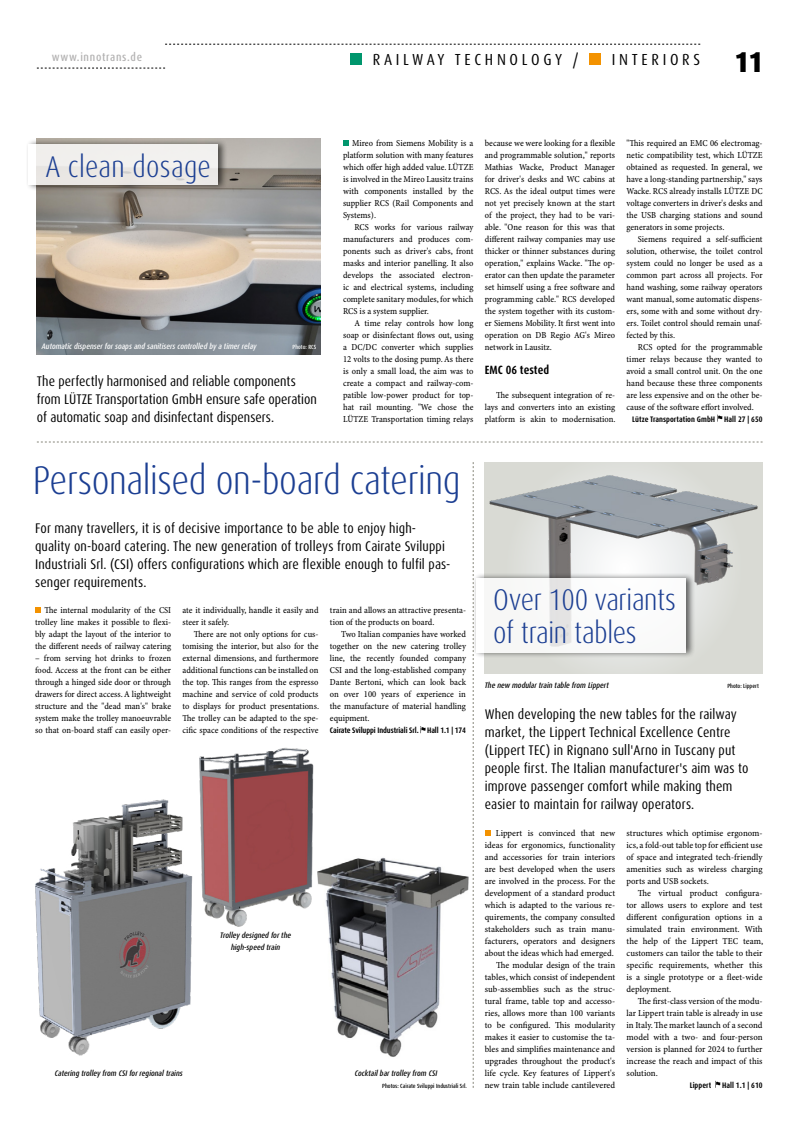
<style>
.page{position:relative;width:808px;height:1134px;background:#fff}
.page>*{position:absolute;margin:0;border:0;box-sizing:border-box;transform-origin:0 0}
.t1{font:300 condensed 40px "Dax OT";letter-spacing:-.01em;color:#1b3e92}
.t2{font:300 condensed 30px/33px "Dax OT";letter-spacing:-.01em;color:#1b3e92}
.t3{font:300 condensed 30px "Dax OT";letter-spacing:.01em;color:#1b3e92}
.t4{font:900 condensed 28.7px "Dax OT";color:#000}
.t5{font:condensed 16px "Dax OT";letter-spacing:.23em;color:#000}
.t6{font:condensed 14px/18px "Dax OT";letter-spacing:.01em;color:#000}
.t7{font:700 condensed 12px "Dax OT";letter-spacing:.005em;color:#000}
.t8{font:500 condensed 11.6px "Dax OT";letter-spacing:.06em;color:#b3b2b2}
.t9{font:9.2px/12px "Minion Pro Cn Capt";color:#000;text-align:justify}
.t10{font:italic 500 condensed 8px/12px "Dax OT";color:#000;text-align:center}
.t11{font:700 condensed 8px "Dax OT";letter-spacing:-.005em;color:#000}
.t12{font:italic 500 condensed 8px "Dax OT";color:#fff}
.t13{font:500 condensed 6px "Dax OT";color:#000}
.t14{font:500 condensed 6px "Dax OT";letter-spacing:-.005em;color:#fff}
</style>
<div class="page">
<svg style="left:165px;top:44px;width:535px;height:1px"></svg>
<svg style="left:37px;top:68px;width:128px;height:1px"></svg>
<div style="left:350px;top:53px;width:12px;height:12px;background:#00966d"></div>
<div style="left:590px;top:53px;width:11px;height:12px;background:#f39200"></div>
<svg style="left:473px;top:462px;width:1px;height:626px"></svg>
<img style="left:37px;top:139px;width:283px;height:216px">
<svg style="left:343px;top:140px;width:6px;height:6px"></svg>
<svg style="left:717px;top:415px;width:5px;height:7px"></svg>
<div style="left:25px;top:138px;width:202px;height:53px;background:#000;opacity:.75"></div>
<div style="left:28px;top:145px;width:190px;height:40px;background:#f0efec"></div>
<svg style="left:485px;top:830px;width:6px;height:6px"></svg>
<svg style="left:715px;top:1081px;width:5px;height:7px"></svg>
<img style="left:485px;top:462px;width:278px;height:211px">
<div style="left:473px;top:572px;width:222px;height:87px;background:#000;opacity:.75"></div>
<div style="left:476px;top:578px;width:210px;height:74px;background:#fff"></div>
<svg style="left:37px;top:442px;width:726px;height:1px"></svg>
<svg style="left:35px;top:607px;width:6px;height:6px"></svg>
<svg style="left:420px;top:726px;width:5px;height:7px"></svg>
<img style="left:199px;top:747px;width:115px;height:180px">
<img style="left:35px;top:799px;width:158px;height:257px">
<img style="left:317px;top:857px;width:152px;height:200px">
<p class="t8" style="left:52px;top:50px;width:92px">www.innotrans.de</p>
<h3 class="t5" style="left:373px;top:49px;width:207px">RAILWAY TECHNOLOGY /</h3>
<h3 class="t5" style="left:612px;top:49px;width:90px">INTERIORS</h3>
<h3 class="t4" style="left:735px;top:44px;width:30px">11</h3>
<h2 class="t3" style="left:45px;top:147px;width:167px">A clean dosage</h2>
<p class="t12" style="left:42px;top:341px;width:216px">Automatic dispenser for soaps and sanitisers controlled by a timer relay</p>
<p class="t14" style="left:292px;top:343px;width:25px">Photo: RCS</p>
<h3 class="t6" style="left:37px;top:372px;width:282px">The perfectly harmonised and reliable components from LÜTZE Transportation GmbH ensure safe operation of automatic soap and disinfectant dispensers.</h3>
<p class="t9" style="left:343px;top:137px;width:132px;text-indent:9px">Mireo from Siemens Mobility is a platform solution with many features which offer high added value. LÜTZE is involved in the Mireo Lausitz trains with components installed by the supplier RCS (Rail Components and Systems).</p>
<p class="t9" style="left:343px;top:221px;width:132px;text-indent:11px">RCS works for various railway manufacturers and produces com&shy;ponents such as driver's cabs, front masks and interior panelling. It also develops the associated electron&shy;ic and electrical systems, including complete sanitary modules, for which RCS is a system supplier.</p>
<p class="t9" style="left:343px;top:317px;width:132px;text-indent:11px">A time relay controls how long soap or disinfectant flows out, using a DC/DC converter which supplies 12 volts to the dosing pump. As there is only a small load, the aim was to create a compact and railway-com&shy;patible low-power product for top&shy;hat rail mounting. "We chose the LÜTZE Transportation timing relays</p>
<p class="t9" style="left:485px;top:137px;width:132px">because we were looking for a flexible and programmable solution," reports Mathias Wacke, Product Manager for driver's desks and WC cabins at RCS. As the ideal output times were not yet precisely known at the start of the project, they had to be vari&shy;able. "One reason for this was that different railway companies may use thicker or thinner substances during operation," explains Wacke. "The op&shy;erator can then update the parameter set himself using a free software and programming cable." RCS developed the system together with its custom&shy;er Siemens Mobility. It first went into operation on DB Regio AG's Mireo network in Lausitz.</p>
<h3 class="t7" style="left:485px;top:362px;width:66px">EMC 06 tested</h3>
<p class="t9" style="left:485px;top:389px;width:132px;text-indent:11px">The subsequent integration of re&shy;lays and converters into an existing platform is akin to modernisation.</p>
<p class="t9" style="left:626px;top:137px;width:138px">"This required an EMC 06 electromag&shy;netic compatibility test, which LÜTZE obtained as requested. In general, we have a long-standing partnership," says Wacke. RCS already installs LÜTZE DC voltage converters in driver's desks and the USB charging stations and sound generators in some projects.</p>
<p class="t9" style="left:626px;top:233px;width:138px;text-indent:11px">Siemens required a self-sufficient solution, otherwise, the toilet control system could no longer be used as a common part across all projects. For hand washing, some railway operators want manual, some automatic dispens&shy;ers, some with and some without dry&shy;ers. Toilet control should remain unaf&shy;fected by this.</p>
<p class="t9" style="left:626px;top:341px;width:138px;text-indent:11px">RCS opted for the programmable timer relays because they wanted to avoid a small control unit. On the one hand because these three components are less expensive and on the other be&shy;cause of the software effort involved.</p>
<p class="t11" style="left:632px;top:414px;width:132px">Lütze Transportation GmbH Hall 27 | 650</p>
<h1 class="t1" style="left:33px;top:454px;width:429px">Personalised on-board catering</h1>
<p class="t6" style="left:35px;top:519px;width:417px">For many travellers, it is of decisive importance to be able to enjoy high&shy;quality on-board catering. The new generation of trolleys from Cairate Sviluppi Industriali Srl. (CSI) offers configurations which are flexible enough to fulfil pas&shy;senger requirements.</p>
<p class="t9" style="left:35px;top:605px;width:138px;text-indent:9px">The internal modularity of the CSI trolley line makes it possible to flexi&shy;bly adapt the layout of the interior to the different needs of railway catering</p>
<p class="t9" style="left:35px;top:653px;width:138px">– from serving hot drinks to frozen food. Access at the front can be either through a hinged side door or through drawers for direct access. A lightweight structure and the "dead man's" brake system make the trolley manoeuvrable so that on-board staff can easily oper-</p>
<p class="t9" style="left:182px;top:605px;width:138px">ate it individually, handle it easily and steer it safely.</p>
<p class="t9" style="left:182px;top:629px;width:138px;text-indent:11px">There are not only options for cus&shy;tomising the interior, but also for the external dimensions, and furthermore additional functions can be installed on the top. This ranges from the espresso machine and service of cold products to displays for product presentations.<br>The trolley can be adapted to the spe&shy;cific space conditions of the respective</p>
<p class="t9" style="left:330px;top:605px;width:138px">train and allows an attractive presenta&shy;tion of the products on board.</p>
<p class="t9" style="left:330px;top:629px;width:138px;text-indent:11px">Two Italian companies have worked together on the new catering trolley line, the recently founded company CSI and the long-established company Dante Bertoni, which can look back on over 100 years of experience in the manufacture of material handling equipment.</p>
<p class="t11" style="left:330px;top:725px;width:138px">Cairate Sviluppi Industriali Srl. Hall 1.1 | 174</p>
<p class="t10" style="left:220px;top:929px;width:72px">Trolley designed for the high-speed train</p>
<p class="t10" style="left:55px;top:1068px;width:129px">Catering trolley from CSI for regional trains</p>
<p class="t10" style="left:355px;top:1068px;width:84px">Cocktail bar trolley from CSI</p>
<p class="t13" style="left:382px;top:1082px;width:86px">Photos: Cairate Sviluppi Industriali Srl.</p>
<h2 class="t2" style="left:493px;top:584px;width:184px">Over 100 variants of train tables</h2>
<p class="t10" style="left:485px;top:680px;width:126px">The new modular train table from Lippert</p>
<p class="t13" style="left:727px;top:682px;width:33px">Photo: Lippert</p>
<p class="t6" style="left:485px;top:705px;width:265px">When developing the new tables for the railway market, the Lippert Technical Excellence Centre (Lippert TEC) in Rignano sull'Arno in Tuscany put people first. The Italian manufacturer's aim was to improve passenger comfort while making them easier to maintain for railway operators.</p>
<p class="t9" style="left:485px;top:827px;width:132px;text-align:right">Lippert is convinced that new ideas for ergonomics, functionality and accessories for train interiors are best developed when the users are involved in the process. For the development of a standard product which is adapted to the various re&shy;quirements, the company consulted stakeholders such as train manu&shy;facturers, operators and designers about the ideas which had emerged.<br>The modular design of the train tables, which consist of independent sub-assemblies such as the struc&shy;tural frame, table top and accesso&shy;ries, allows more than 100 variants to be configured. This modularity makes it easier to customise the ta&shy;bles and simplifies maintenance and upgrades throughout the product's life cycle. Key features of Lippert's new train table include cantilevered</p>
<p class="t9" style="left:626px;top:827px;width:138px">structures which optimise ergonom&shy;ics, a fold-out table top for efficient use of space and integrated tech-friendly amenities such as wireless charging ports and USB sockets.</p>
<p class="t9" style="left:626px;top:887px;width:138px;text-indent:11px">The virtual product configura&shy;tor allows users to explore and test different configuration options in a simulated train environment. With the help of the Lippert TEC team, customers can tailor the table to their specific requirements, whether this is a single prototype or a fleet-wide deployment.</p>
<p class="t9" style="left:626px;top:995px;width:138px;text-indent:11px">The first-class version of the modu&shy;lar Lippert train table is already in use in Italy. The market launch of a second model with a two- and four-person version is planned for 2024 to further increase the reach and impact of this solution.</p>
<p class="t11" style="left:690px;top:1080px;width:23px">Lippert</p>
<p class="t11" style="left:722px;top:1080px;width:42px">Hall 1.1 | 610</p>
</div>
